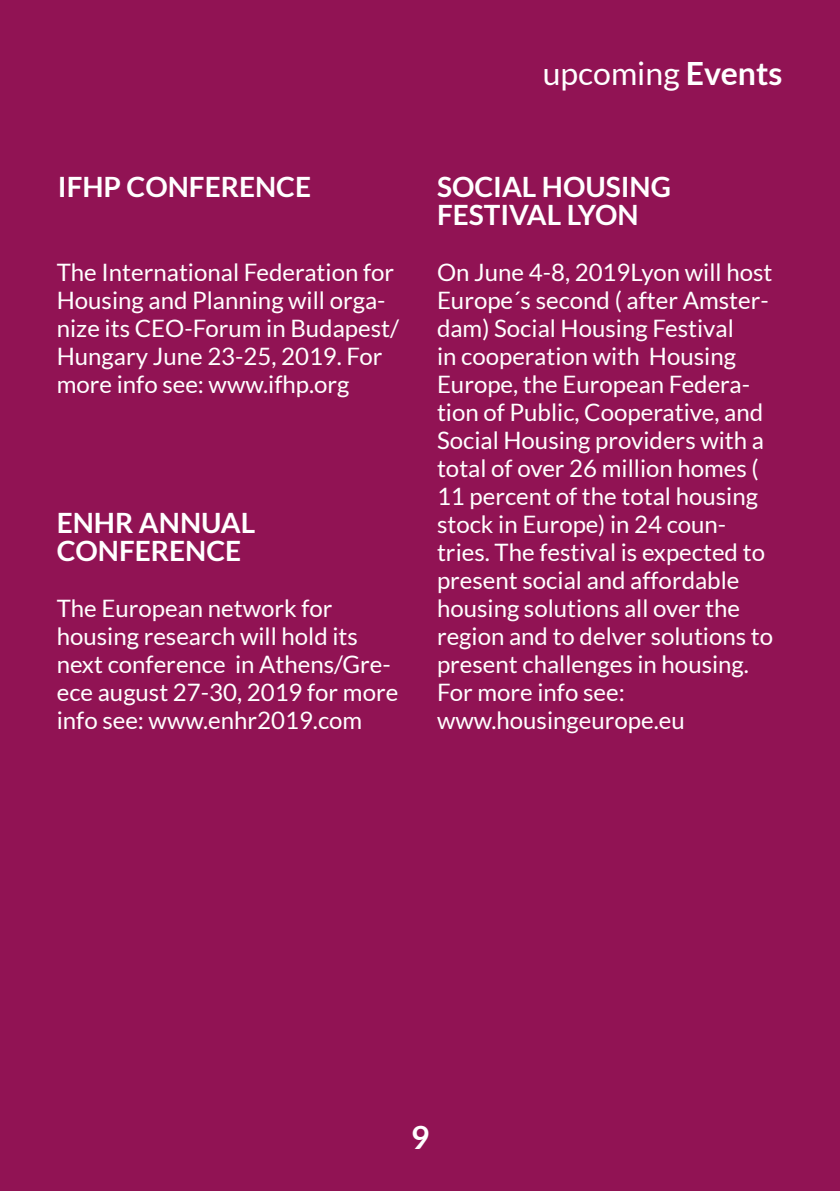
<style>
.page{position:relative;width:840px;height:1191px;background:#fff}
.page>*{position:absolute;margin:0;border:0;box-sizing:border-box;transform-origin:0 0}
.t1{font:32px "Lato";color:#fff}
.t2{font:700 32px "Lato";color:#fff}
.t3{font:700 28px/28px "Lato";color:#fff}
.t4{font:24px/28px "Lato";color:#fff}
.s1{font-weight:700}
</style>
<div class="page">
<div style="left:0;top:0;width:839px;height:1191px;background:#911354"></div>
<p class="t3" style="left:58px;top:172px;width:254px">IFHP CONFERENCE</p>
<p class="t4" style="left:57px;top:258px;width:343px">The International Federation for<br>Housing and Planning will orga&shy;nize its CEO-Forum in Budapest/<br>Hungary June 23-25, 2019. For more info see: www.ifhp.org</p>
<p class="t3" style="left:57px;top:508px;width:200px">ENHR ANNUAL<br>CONFERENCE</p>
<p class="t4" style="left:57px;top:594px;width:343px">The European network for housing research will hold its next conference in Athens/Gre&shy;ece august 27-30, 2019 for more info see: www.enhr2019.com</p>
<h1 class="t1" style="left:542px;top:56px;width:241px">upcoming <span class="s1">Events</span></h1>
<p class="t3" style="left:437px;top:172px;width:235px">SOCIAL HOUSING<br>FESTIVAL LYON</p>
<p class="t4" style="left:437px;top:258px;width:337px">On June 4-8, 2019Lyon will host<br>Europe´s second ( after Amster&shy;dam) Social Housing Festival<br>in cooperation with Housing<br>Europe, the European Federa&shy;tion of Public, Cooperative, and<br>Social Housing providers with a total of over 26 million homes (<br>11 percent of the total housing stock in Europe) in 24 coun&shy;tries. The festival is expected to present social and affordable housing solutions all over the region and to delver solutions to present challenges in housing.<br>For more info see: www.housingeurope.eu</p>
<h1 class="t2" style="left:410px;top:1119px;width:20px">9</h1>
</div>
